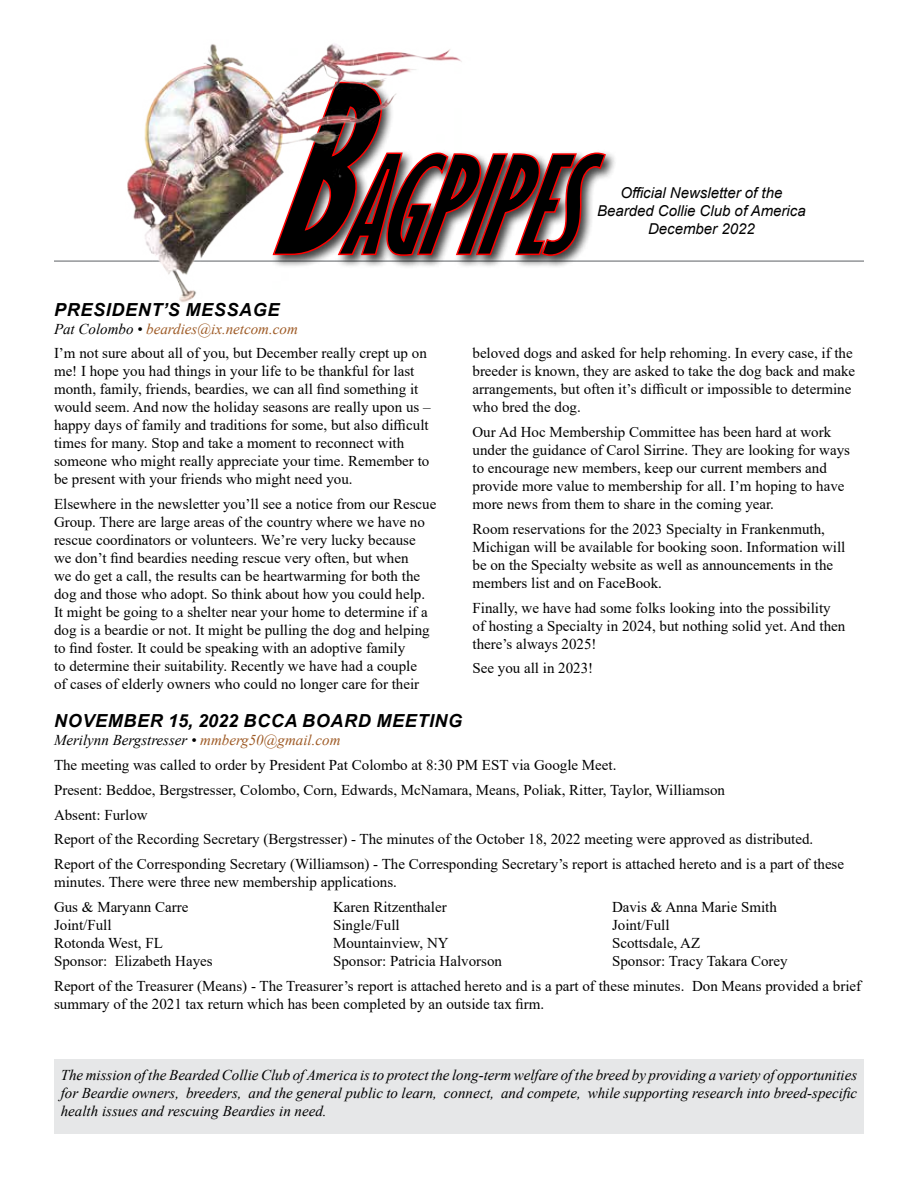
<style>
.page{position:relative;width:918px;height:1188px;background:#fff}
.page>*{position:absolute;margin:0;border:0;box-sizing:border-box;transform-origin:0 0}
.t1{font:italic 700 18px "Arial";letter-spacing:.035em;color:#000}
.t2{font:15px/18px "Times New Roman";color:#000}
.t3{font:italic 15px/18px "Times New Roman";color:#000;text-align:justify}
.t4{font:italic 15px/18px "Arial";color:#000;text-align:center}
.s1{font-style:italic}
.s2{font-style:italic;color:#9e5a25}
</style>
<div class="page">
<hr style="left:54px;top:260px;width:810px;height:2px;background:#939598">
<div style="left:54px;top:1060px;width:810px;height:74px;background:#e6e7e8"></div>
<div style="left:270px;top:78px;width:348px;height:191px;background:#000;opacity:.75"></div>
<svg style="left:471px;top:81px;width:136px;height:176px"></svg>
<img style="left:125px;top:44px;width:346px;height:258px">
<p class="t1" style="left:54px;top:297px;width:227px">PRESIDENT’S MESSAGE</p>
<p class="t2" style="left:54px;top:316px;width:374px;line-height:24.8px"><span class="s1">Pat Colombo •</span> <span class="s2">beardies@ix.netcom.com<br></span>I’m not sure about all of you, but December really crept up on</p>
<p class="t2" style="left:54px;top:362px;width:378px">me! I hope you had things in your life to be thankful for last month, family, friends, beardies, we can all find something it would seem. And now the holiday seasons are really upon us – happy days of family and traditions for some, but also difficult times for many. Stop and take a moment to reconnect with someone who might really appreciate your time. Remember to be present with your friends who might need you.</p>
<p class="t2" style="left:54px;top:495px;width:384px">Elsewhere in the newsletter you’ll see a notice from our Rescue Group. There are large areas of the country where we have no rescue coordinators or volunteers. We’re very lucky because we don’t find beardies needing rescue very often, but when<br>we do get a call, the results can be heartwarming for both the dog and those who adopt. So think about how you could help.<br>It might be going to a shelter near your home to determine if a dog is a beardie or not. It might be pulling the dog and helping to find foster. It could be speaking with an adoptive family<br>to determine their suitability. Recently we have had a couple<br>of cases of elderly owners who could no longer care for their</p>
<p class="t4" style="left:597px;top:184px;width:210px">Official Newsletter of the<br>Bearded Collie Club of America<br>December 2022</p>
<p class="t2" style="left:472px;top:344px;width:384px">beloved dogs and asked for help rehoming. In every case, if the breeder is known, they are asked to take the dog back and make arrangements, but often it’s difficult or impossible to determine who bred the dog.</p>
<p class="t2" style="left:472px;top:423px;width:379px">Our Ad Hoc Membership Committee has been hard at work under the guidance of Carol Sirrine. They are looking for ways to encourage new members, keep our current members and provide more value to membership for all. I’m hoping to have more news from them to share in the coming year.</p>
<p class="t2" style="left:472px;top:519px;width:374px">Room reservations for the 2023 Specialty in Frankenmuth, Michigan will be available for booking soon. Information will be on the Specialty website as well as announcements in the members list and on FaceBook.</p>
<p class="t2" style="left:472px;top:598px;width:374px">Finally, we have had some folks looking into the possibility of hosting a Specialty in 2024, but nothing solid yet. And then there’s always 2025!</p>
<p class="t2" style="left:472px;top:659px;width:122px">See you all in 2023!</p>
<p class="t1" style="left:54px;top:709px;width:276px">NOVEMBER 15, 2022 BCCA BOARD</p>
<p class="t1" style="left:376px;top:709px;width:29px">MEETING</p>
<p class="t2" style="left:54px;top:727px;width:792px;line-height:24.8px"><span class="s1">Merilynn Bergstresser •</span> <span class="s2">mmberg50@gmail.com<br></span>The meeting was called to order by President Pat Colombo at 8:30 PM EST via Google Meet.<br>Present: Beddoe, Bergstresser, Colombo, Corn, Edwards, McNamara, Means, Poliak, Ritter, Taylor, Williamson<br>Absent: Furlow<br>Report of the Recording Secretary (Bergstresser) - The minutes of the October 18, 2022 meeting were approved as distributed.<br>Report of the Corresponding Secretary (Williamson) - The Corresponding Secretary’s report is attached hereto and is a part of these</p>
<p class="t2" style="left:54px;top:869px;width:344px;line-height:24.8px">minutes. There were three new membership applications.<br>Gus &amp; Maryann Carre</p>
<p class="t2" style="left:54px;top:915px;width:160px">Joint/Full<br>Rotonda West, FL<br>Sponsor: Elizabeth Hayes</p>
<p class="t2" style="left:333px;top:897px;width:171px">Karen Ritzenthaler<br>Single/Full<br>Mountainview, NY<br>Sponsor: Patricia Halvorson</p>
<p class="t2" style="left:612px;top:897px;width:177px">Davis &amp; Anna Marie Smith<br>Joint/Full<br>Scottsdale, AZ<br>Sponsor: Tracy Takara Corey</p>
<p class="t2" style="left:54px;top:976px;width:809px">Report of the Treasurer (Means) - The Treasurer’s report is attached hereto and is a part of these minutes. Don Means provided a brief summary of the 2021 tax return which has been completed by an outside tax firm.</p>
<p class="t3" style="left:61px;top:1066px;width:798px">The mission of the Bearded Collie Club of America is to protect the long-term welfare of the breed by providing a variety of opportunities for Beardie owners, breeders, and the general public to learn, connect, and compete, while supporting research into breed-specific health issues and rescuing Beardies in need.</p>
</div>
